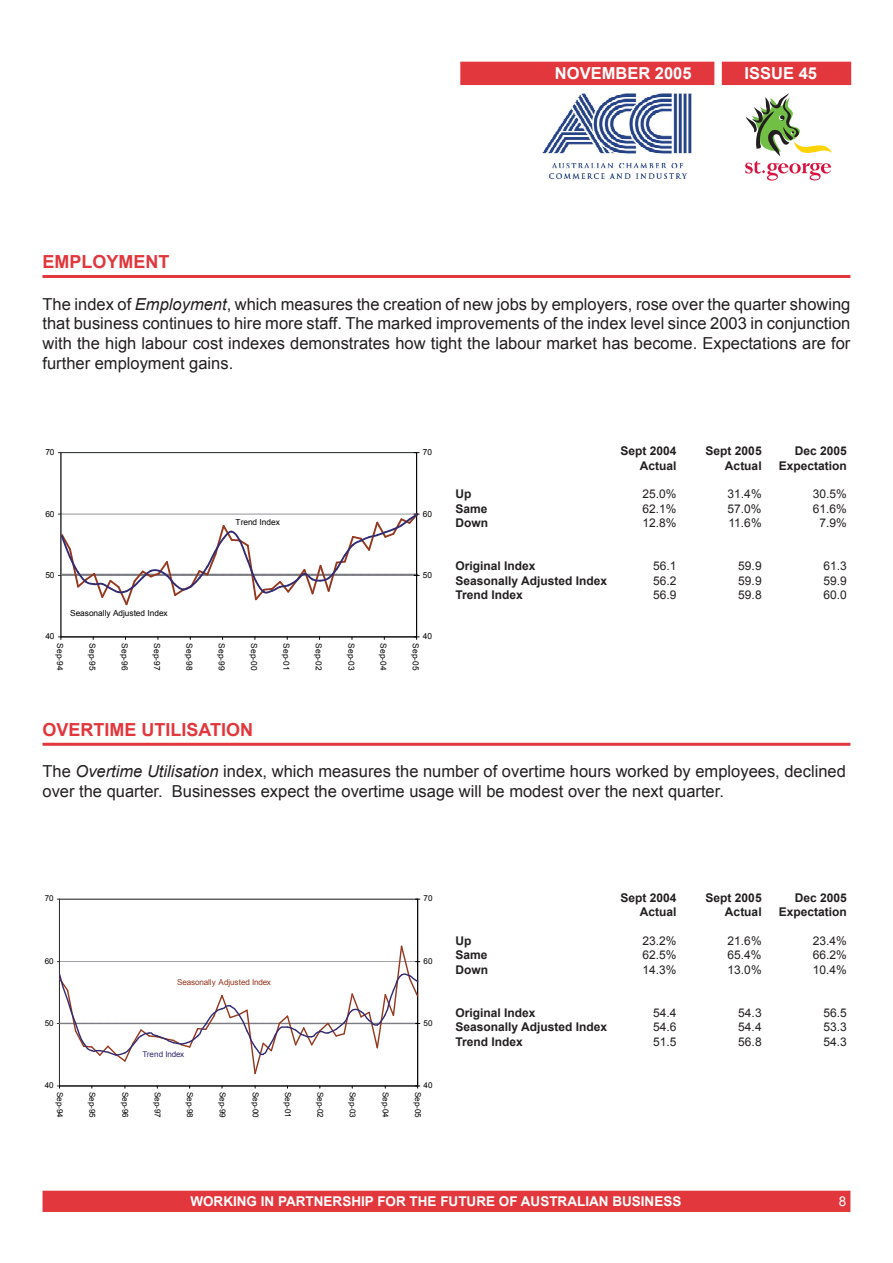
<style>
.page{position:relative;width:893px;height:1263px;background:#fff}
.page>*{position:absolute;margin:0;border:0;box-sizing:border-box;transform-origin:0 0}
.t1{font:700 18px "Arial";color:#e1373d}
.t2{font:16.5px/19.8px "Arial";color:#231f20;text-align:justify}
.t3{font:700 16.5px "Arial";color:#fff}
.t4{font:700 13.5px "Arial";color:#fff}
.t5{font:700 12px "Arial";color:#231f20}
.t6{font:12px "Arial";color:#231f20}
.t7{font:8.4px "Arial";letter-spacing:-.005em;color:#000}
.t8{font:8.1px "Arial";color:#000}
.t9{font:8.1px "Arial";letter-spacing:-.015em;color:#95371e}
.t10{font:8.1px "Arial";letter-spacing:-.025em;color:#312b71}
.s1{font-style:italic}
</style>
<div class="page">
<div style="left:43px;top:1191px;width:807px;height:20px;background:#e1373d"></div>
<div style="left:43px;top:1191px;width:807px;height:21px;border:2px solid #e1373d"></div>
<div style="left:723px;top:62px;width:127px;height:22px;background:#e1373d"></div>
<div style="left:722px;top:62px;width:129px;height:23px;border:2px solid #e1373d"></div>
<div style="left:461px;top:62px;width:253px;height:22px;background:#e1373d"></div>
<div style="left:460px;top:62px;width:254px;height:23px;border:2px solid #e1373d"></div>
<img style="left:542px;top:93px;width:150px;height:86px">
<svg style="left:745px;top:94px;width:87px;height:87px"></svg>
<hr style="left:43px;top:275px;width:807px;height:3px;background:#e1373d">
<hr style="left:43px;top:743px;width:807px;height:3px;background:#e1373d">
<hr style="left:61px;top:452px;width:356px;height:1px;background:#2e3133">
<hr style="left:61px;top:453px;width:1px;height:184px;background:#2e3133">
<hr style="left:61px;top:637px;width:356px;height:1px;background:#000">
<hr style="left:416px;top:453px;width:1px;height:184px;background:#000">
<svg style="left:58px;top:513px;width:361px;height:94px"></svg>
<hr style="left:59px;top:899px;width:359px;height:1px;background:#2e3133">
<hr style="left:59px;top:899px;width:1px;height:187px;background:#2e3133">
<hr style="left:59px;top:1086px;width:359px;height:1px;background:#000">
<hr style="left:417px;top:899px;width:1px;height:187px;background:#000">
<svg style="left:57px;top:944px;width:363px;height:131px"></svg>
<p class="t1" style="left:43px;top:250px;width:129px">EMPLOYMENT</p>
<p class="t3" style="left:555px;top:63px;width:138px">NOVEMBER 2005</p>
<p class="t3" style="left:745px;top:63px;width:74px">ISSUE 45</p>
<p class="t2" style="left:43px;top:294px;width:809px">The index of <span class="s1">Employment</span>, which measures the creation of new jobs by employers, rose over the quarter showing that business continues to hire more staff. The marked improvements of the index level since 2003 in conjunction with the high labour cost indexes demonstrates how tight the labour market has become. Expectations are for further employment gains.</p>
<p class="t7" style="left:45px;top:447px;width:11px">70</p>
<p class="t7" style="left:423px;top:447px;width:11px">70</p>
<p class="t7" style="left:45px;top:508px;width:11px">60</p>
<p class="t7" style="left:236px;top:516px;width:46px">Trend Index</p>
<p class="t7" style="left:423px;top:508px;width:11px">60</p>
<p class="t7" style="left:45px;top:569px;width:11px">50</p>
<p class="t7" style="left:423px;top:569px;width:11px">50</p>
<p class="t7" style="left:70px;top:607px;width:99px">Seasonally Adjusted Index</p>
<p class="t7" style="left:45px;top:631px;width:11px">40</p>
<p class="t7" style="left:423px;top:631px;width:11px">40</p>
<p class="t7" style="left:66px;top:643px;width:29px;rotate:90deg">Sep-94</p>
<p class="t7" style="left:98px;top:643px;width:29px;rotate:90deg">Sep-95</p>
<p class="t7" style="left:130px;top:643px;width:29px;rotate:90deg">Sep-96</p>
<p class="t7" style="left:163px;top:643px;width:29px;rotate:90deg">Sep-97</p>
<p class="t7" style="left:195px;top:643px;width:29px;rotate:90deg">Sep-98</p>
<p class="t7" style="left:227px;top:643px;width:29px;rotate:90deg">Sep-99</p>
<p class="t7" style="left:260px;top:643px;width:29px;rotate:90deg">Sep-00</p>
<p class="t7" style="left:292px;top:643px;width:24px;rotate:90deg">Sep-0</p>
<p class="t7" style="left:324px;top:643px;width:24px;rotate:90deg">Sep-0</p>
<p class="t7" style="left:357px;top:643px;width:29px;rotate:90deg">Sep-03</p>
<p class="t7" style="left:389px;top:643px;width:29px;rotate:90deg">Sep-04</p>
<p class="t7" style="left:421px;top:643px;width:29px;rotate:90deg">Sep-05</p>
<p class="t1" style="left:43px;top:718px;width:212px">OVERTIME UTILISATION</p>
<p class="t5" style="left:621px;top:443px;width:58px">Sept 2004</p>
<p class="t5" style="left:706px;top:443px;width:58px">Sept 2005</p>
<p class="t5" style="left:795px;top:443px;width:54px">Dec 2005</p>
<p class="t5" style="left:640px;top:457px;width:38px">Actual</p>
<p class="t5" style="left:725px;top:457px;width:38px">Actual</p>
<p class="t5" style="left:779px;top:457px;width:70px">Expectation</p>
<p class="t5" style="left:455px;top:486px;width:17px">Up</p>
<p class="t6" style="left:643px;top:486px;width:36px">25.0%</p>
<p class="t6" style="left:728px;top:486px;width:36px">31 .4%</p>
<p class="t6" style="left:813px;top:486px;width:36px">30.5%</p>
<p class="t5" style="left:455px;top:501px;width:34px">Same</p>
<p class="t6" style="left:643px;top:501px;width:36px">62.1 %</p>
<p class="t6" style="left:728px;top:501px;width:36px">57.0%</p>
<p class="t6" style="left:813px;top:501px;width:36px">61 .6%</p>
<p class="t5" style="left:455px;top:515px;width:34px">Down</p>
<p class="t6" style="left:643px;top:515px;width:56px">12.8% 11</p>
<p class="t6" style="left:741px;top:515px;width:22px">.6%</p>
<p class="t6" style="left:819px;top:515px;width:29px">7.9%</p>
<p class="t5" style="left:455px;top:558px;width:82px">Original Index</p>
<p class="t6" style="left:653px;top:558px;width:21px">56.1</p>
<p class="t6" style="left:738px;top:558px;width:25px">59.9</p>
<p class="t6" style="left:823px;top:558px;width:25px">61 .3</p>
<p class="t5" style="left:455px;top:573px;width:153px">Seasonally Adjusted Index</p>
<p class="t6" style="left:653px;top:573px;width:21px">56.2</p>
<p class="t6" style="left:738px;top:573px;width:25px">59.9</p>
<p class="t6" style="left:823px;top:573px;width:25px">59.9</p>
<p class="t5" style="left:455px;top:587px;width:69px">Trend Index</p>
<p class="t6" style="left:653px;top:587px;width:25px">56.9</p>
<p class="t6" style="left:738px;top:587px;width:25px">59.8</p>
<p class="t6" style="left:823px;top:587px;width:25px">60.0</p>
<p class="t2" style="left:43px;top:762px;width:805px">The <span class="s1">Overtime Utilisation</span> index, which measures the number of overtime hours worked by employees, declined over the quarter. Businesses expect the overtime usage will be modest over the next quarter.</p>
<p class="t8" style="left:45px;top:893px;width:10px">70</p>
<p class="t8" style="left:424px;top:893px;width:10px">70</p>
<p class="t8" style="left:45px;top:956px;width:10px">60</p>
<p class="t8" style="left:424px;top:956px;width:10px">60</p>
<p class="t9" style="left:177px;top:977px;width:95px">Seasonally Adjusted Index</p>
<p class="t8" style="left:45px;top:1017px;width:10px">50</p>
<p class="t8" style="left:424px;top:1017px;width:10px">50</p>
<p class="t10" style="left:143px;top:1049px;width:43px">Trend Index</p>
<p class="t8" style="left:45px;top:1080px;width:10px">40</p>
<p class="t8" style="left:424px;top:1080px;width:10px">40</p>
<p class="t8" style="left:65px;top:1092px;width:28px;rotate:90deg">Sep-94</p>
<p class="t8" style="left:98px;top:1092px;width:28px;rotate:90deg">Sep-95</p>
<p class="t8" style="left:131px;top:1092px;width:28px;rotate:90deg">Sep-96</p>
<p class="t8" style="left:163px;top:1092px;width:28px;rotate:90deg">Sep-97</p>
<p class="t8" style="left:195px;top:1092px;width:28px;rotate:90deg">Sep-98</p>
<p class="t8" style="left:228px;top:1092px;width:28px;rotate:90deg">Sep-99</p>
<p class="t8" style="left:261px;top:1092px;width:28px;rotate:90deg">Sep-00</p>
<p class="t8" style="left:293px;top:1092px;width:23px;rotate:90deg">Sep-0</p>
<p class="t8" style="left:326px;top:1092px;width:23px;rotate:90deg">Sep-0</p>
<p class="t8" style="left:358px;top:1092px;width:28px;rotate:90deg">Sep-03</p>
<p class="t8" style="left:391px;top:1092px;width:28px;rotate:90deg">Sep-04</p>
<p class="t8" style="left:423px;top:1092px;width:28px;rotate:90deg">Sep-05</p>
<p class="t5" style="left:621px;top:890px;width:58px">Sept 2004</p>
<p class="t5" style="left:706px;top:890px;width:58px">Sept 2005</p>
<p class="t5" style="left:795px;top:890px;width:54px">Dec 2005</p>
<p class="t5" style="left:640px;top:904px;width:38px">Actual</p>
<p class="t5" style="left:725px;top:904px;width:38px">Actual</p>
<p class="t5" style="left:779px;top:904px;width:70px">Expectation</p>
<p class="t5" style="left:455px;top:933px;width:17px">Up</p>
<p class="t6" style="left:643px;top:933px;width:56px">23.2% 21</p>
<p class="t6" style="left:741px;top:933px;width:51px">.6% 2</p>
<p class="t6" style="left:819px;top:933px;width:29px">3.4%</p>
<p class="t5" style="left:455px;top:947px;width:34px">Same</p>
<p class="t6" style="left:643px;top:947px;width:36px">62.5%</p>
<p class="t6" style="left:728px;top:947px;width:36px">65.4%</p>
<p class="t6" style="left:813px;top:947px;width:36px">66.2%</p>
<p class="t5" style="left:455px;top:962px;width:34px">Down</p>
<p class="t6" style="left:643px;top:962px;width:63px">1 4.3% 1</p>
<p class="t6" style="left:734px;top:962px;width:57px">3.0% 1</p>
<p class="t6" style="left:819px;top:962px;width:29px">0.4%</p>
<p class="t5" style="left:455px;top:1005px;width:82px">Original Index</p>
<p class="t6" style="left:653px;top:1005px;width:25px">54.4</p>
<p class="t6" style="left:738px;top:1005px;width:25px">54.3</p>
<p class="t6" style="left:823px;top:1005px;width:25px">56.5</p>
<p class="t5" style="left:455px;top:1019px;width:153px">Seasonally Adjusted Index</p>
<p class="t6" style="left:653px;top:1019px;width:25px">54.6</p>
<p class="t6" style="left:738px;top:1019px;width:25px">54.4</p>
<p class="t6" style="left:823px;top:1019px;width:25px">53.3</p>
<p class="t5" style="left:455px;top:1034px;width:69px">Trend Index</p>
<p class="t6" style="left:653px;top:1034px;width:25px">51 .5</p>
<p class="t6" style="left:738px;top:1034px;width:25px">56.8</p>
<p class="t6" style="left:823px;top:1034px;width:25px">54.3</p>
<p class="t4" style="left:190px;top:1192px;width:492px">WORKING IN PARTNERSHIP FOR THE FUTURE OF AUSTRALIAN BUSINESS</p>
</div>
